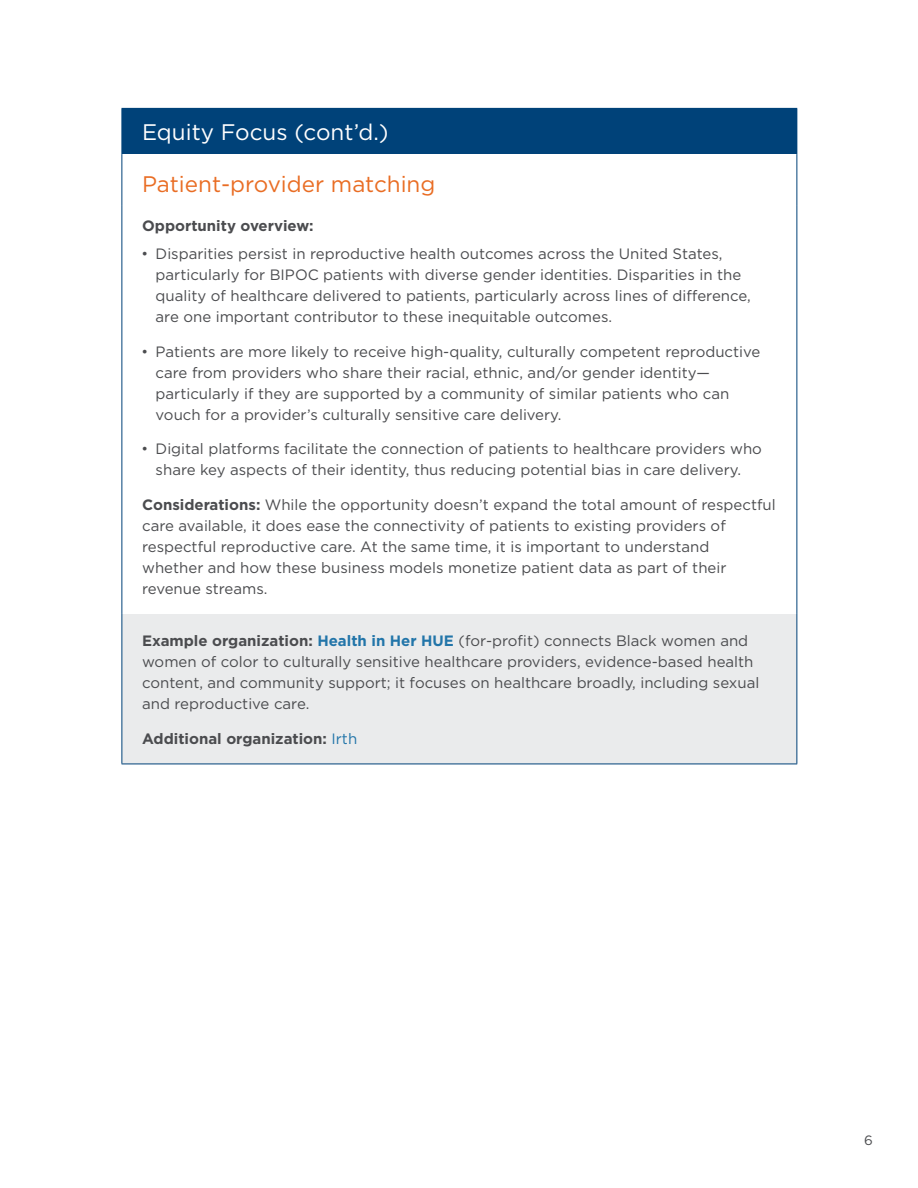
<style>
.page{position:relative;width:918px;height:1188px;background:#fff}
.page>*{position:absolute;margin:0;border:0;box-sizing:border-box;transform-origin:0 0}
._12-OrangeHead{font:22.5px "Gotham";color:#e96d24}
._12-OrangeHead-2{font:22.5px "Gotham";color:#fff}
._04-BodyText{font:15px/21px "Gotham";color:#4b4c4f}
._04-BodyText-2{font:700 15px "Gotham";color:#4b4c4f}
.t1{font:13.5px "Gotham";color:#4b4c4f}
.s1{font-family:"Arial"}
.s2{font-weight:700}
.s3{font-weight:700;color:#2275a9}
.s4{font-weight:400;color:#2275a9}
</style>
<div class="page">
<div style="left:122px;top:108px;width:675px;height:46px;background:#004279"></div>
<div style="left:122px;top:614px;width:675px;height:150px;background:#eaebec"></div>
<hr style="left:122px;top:154px;width:1px;height:52px;background:#004279">
<hr style="left:796px;top:154px;width:1px;height:52px;background:#004279">
<hr style="left:122px;top:206px;width:1px;height:408px;background:#004279">
<hr style="left:796px;top:206px;width:1px;height:408px;background:#004279">
<hr style="left:122px;top:614px;width:1px;height:150px;background:#004279">
<hr style="left:796px;top:614px;width:1px;height:150px;background:#004279">
<hr style="left:122px;top:764px;width:675px;height:1px;background:#004279">
<p class="_12-OrangeHead-2" style="left:142px;top:118px;width:248px">Equity Focus (cont’d.)</p>
<p class="_12-OrangeHead" style="left:142px;top:170px;width:295px">Patient-provider matching</p>
<p class="_04-BodyText-2" style="left:142px;top:216px;width:173px">Opportunity overview:</p>
<p class="_04-BodyText" style="left:156px;top:243px;width:597px;text-indent:-14px"><span class="s1">•</span> Disparities persist in reproductive health outcomes across the United States, particularly for BIPOC patients with diverse gender identities. Disparities in the quality of healthcare delivered to patients, particularly across lines of difference, are one important contributor to these inequitable outcomes.</p>
<p class="_04-BodyText" style="left:156px;top:341px;width:606px;text-indent:-14px"><span class="s1">•</span> Patients are more likely to receive high-quality, culturally competent reproductive care from providers who share their racial, ethnic, and/or gender identity— particularly if they are supported by a community of similar patients who can vouch for a provider’s culturally sensitive care delivery.</p>
<p class="_04-BodyText" style="left:142px;top:438px;width:621px;text-align:center"><span class="s1">•</span> Digital platforms facilitate the connection of patients to healthcare providers who share key aspects of their identity, thus reducing potential bias in care delivery.</p>
<p class="_04-BodyText" style="left:142px;top:494px;width:635px"><span class="s2">Considerations:</span> While the opportunity doesn’t expand the total amount of respectful care available, it does ease the connectivity of patients to existing providers of respectful reproductive care. At the same time, it is important to understand<br>whether and how these business models monetize patient data as part of their revenue streams.</p>
<p class="_04-BodyText" style="left:142px;top:630px;width:619px"><span class="s2">Example organization:</span> <span class="s3">Health in Her HUE</span> (for-profit) connects Black women and women of color to culturally sensitive healthcare providers, evidence-based health content, and community support; it focuses on healthcare broadly, including sexual and reproductive care.</p>
<p class="_04-BodyText-2" style="left:142px;top:728px;width:217px">Additional organization: <span class="s4">Irth</span></p>
<p class="t1" style="left:864px;top:1131px;width:10px">6</p>
</div>
